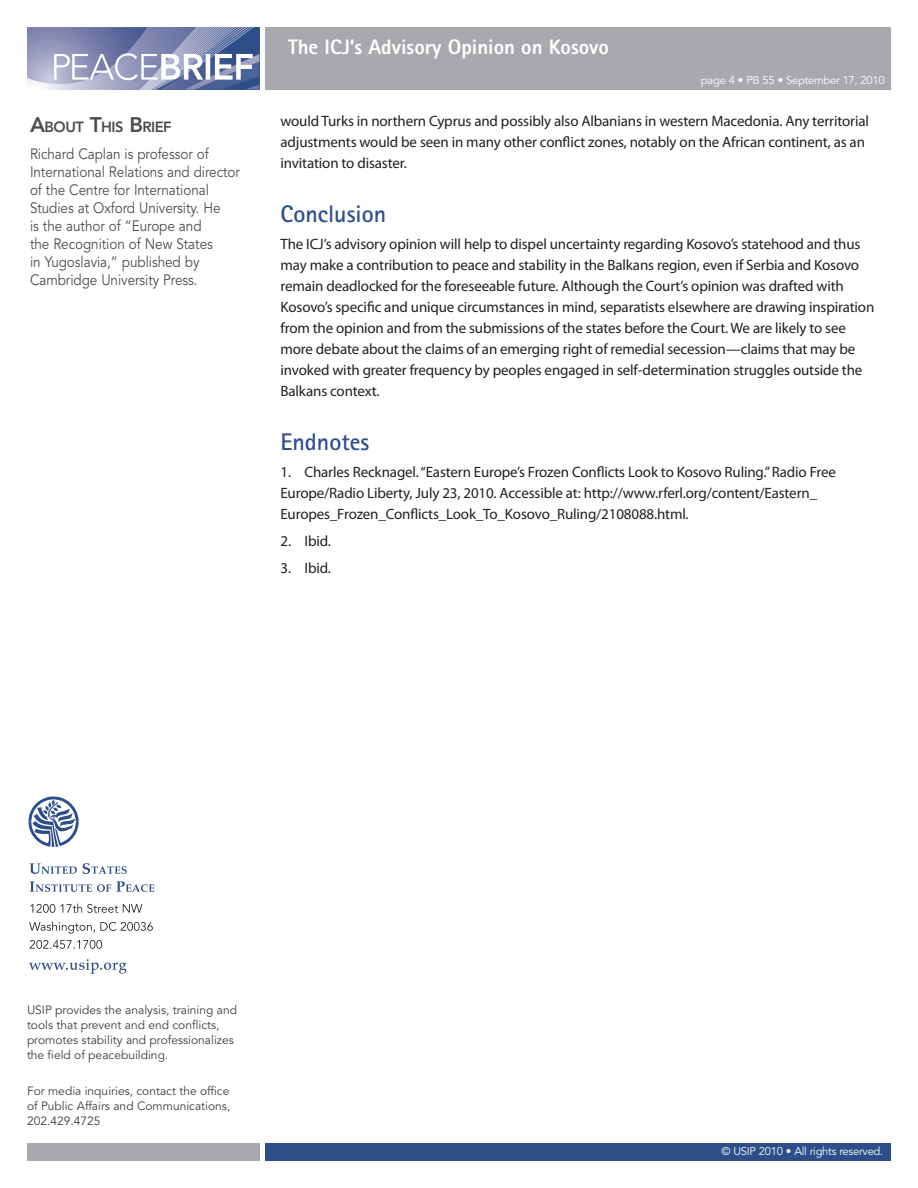
<style>
.page{position:relative;width:918px;height:1188px;background:#fff}
.page>*{position:absolute;margin:0;border:0;box-sizing:border-box;transform-origin:0 0}
.t1{font:700 24px "Rotis Sans Serif";color:#2e4e8a}
.t2{font:800 21px "Rotis Sans Serif";color:#fff}
.t3{font:15px/21px "Myriad Pro";letter-spacing:-.01em;color:#231f20}
.t4{font:15px/18px "Avenir LT Std";letter-spacing:-.005em;color:#4b4c4d;scale:.9 1}
.t5{font:800 14.7px "Avenir LT Std";letter-spacing:-.035em;color:#4b4c4d}
.t6{font:12px/15px "Avenir LT Std";color:#3e3e3f}
.t7{font:11.25px "Avenir LT Std";letter-spacing:-.025em;color:#fff}
.s1{font-size:21px}
</style>
<div class="page">
<div style="left:265px;top:1143px;width:626px;height:18px;background:#2e4e8a"></div>
<div style="left:27px;top:1143px;width:233px;height:18px;background:#a8a9ad"></div>
<div style="left:265px;top:27px;width:626px;height:63px;background:#a8a9ad"></div>
<svg style="left:27px;top:27px;width:233px;height:63px"></svg>
<svg style="left:29px;top:959px;width:98px;height:15px"></svg>
<svg style="left:30px;top:940px;width:72px;height:9px"></svg>
<svg style="left:29px;top:922px;width:124px;height:12px"></svg>
<svg style="left:30px;top:904px;width:112px;height:9px"></svg>
<svg style="left:30px;top:881px;width:124px;height:11px"></svg>
<svg style="left:30px;top:863px;width:97px;height:11px"></svg>
<svg style="left:28px;top:796px;width:51px;height:51px"></svg>
<p class="t5" style="left:30px;top:118px;width:143px"><span class="s1">A</span>BOUT <span class="s1">T</span>HIS <span class="s1">B</span>RIEF</p>
<p class="t4" style="left:30px;top:145px;width:235px">Richard Caplan is professor of<br>International Relations and director of the Centre for International<br>Studies at Oxford University. He<br>is the author of “Europe and<br>the Recognition of New States<br>in Yugoslavia,” published by<br>Cambridge University Press.</p>
<h2 class="t2" style="left:288px;top:34px;width:323px">The ICJ’s Advisory Opinion on Kosovo</h2>
<p class="t7" style="left:701px;top:74px;width:185px">page 4 • PB 55 • September 17, 2010</p>
<p class="t3" style="left:280px;top:110px;width:590px">would Turks in northern Cyprus and possibly also Albanians in western Macedonia. Any territorial adjustments would be seen in many other conflict zones, notably on the African continent, as an invitation to disaster.</p>
<h1 class="t1" style="left:280px;top:199px;width:107px">Conclusion</h1>
<p class="t3" style="left:280px;top:233px;width:595px">The ICJ’s advisory opinion will help to dispel uncertainty regarding Kosovo’s statehood and thus may make a contribution to peace and stability in the Balkans region, even if Serbia and Kosovo remain deadlocked for the foreseeable future. Although the Court’s opinion was drafted with Kosovo’s specific and unique circumstances in mind, separatists elsewhere are drawing inspiration from the opinion and from the submissions of the states before the Court. We are likely to see more debate about the claims of an emerging right of remedial secession—claims that may be invoked with greater frequency by peoples engaged in self-determination struggles outside the Balkans context.</p>
<h1 class="t1" style="left:280px;top:427px;width:90px">Endnotes</h1>
<p class="t3" style="left:280px;top:461px;width:557px">1. Charles Recknagel. “Eastern Europe’s Frozen Conflicts Look to Kosovo Ruling.” Radio Free<br>Europe/Radio Liberty, July 23, 2010. Accessible at: http://www.rferl.org/content/Eastern_<br>Europes_Frozen_Conflicts_Look_To_Kosovo_Ruling/2108088.html.</p>
<p class="t3" style="left:280px;top:530px;width:52px">2. Ibid.</p>
<p class="t3" style="left:280px;top:557px;width:52px">3. Ibid.</p>
<p class="t6" style="left:27px;top:1003px;width:212px">USIP provides the analysis, training and tools that prevent and end conflicts, promotes stability and professionalizes the field of peacebuilding.</p>
<p class="t6" style="left:27px;top:1084px;width:205px;text-align:justify">For media inquiries, contact the office of Public Affairs and Communications, 202.429.4725</p>
<p class="t7" style="left:722px;top:1145px;width:163px">© USIP 2010 • All rights reserved.</p>
</div>
